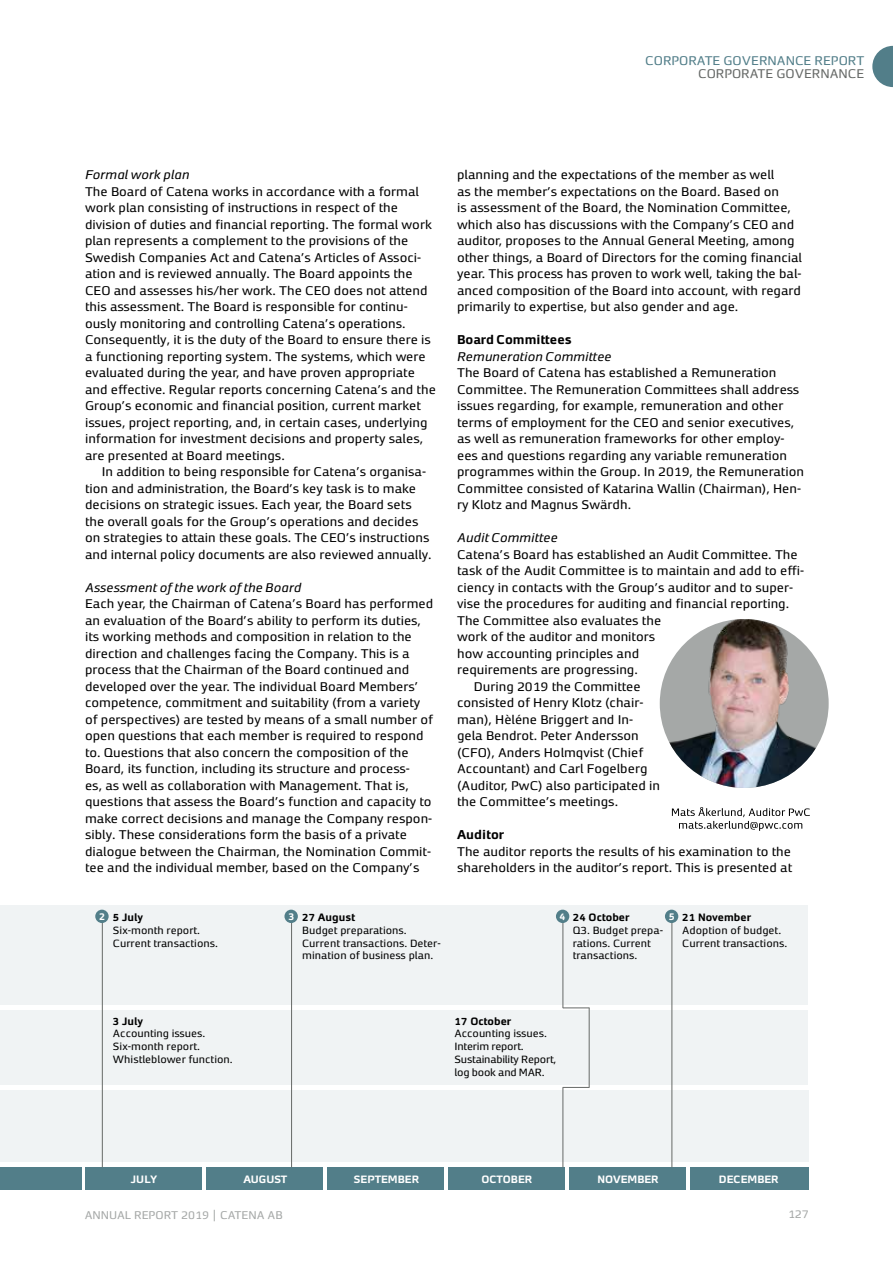
<style>
.page{position:relative;width:893px;height:1263px;background:#fff}
.page>*{position:absolute;margin:0;border:0;box-sizing:border-box;transform-origin:0 0}
.t1{font:13.5px/16.5px "Hall";color:#000}
.t2{font:italic 13.5px "Hall";color:#000}
.t3{font:13.5px "Hall";color:#527e89}
.t4{font:700 13.5px "Hall";color:#000}
.t5{font:13.5px "Hall";color:#666967}
.t6{font:12px "Hall";color:#a5a8a7}
.t7{font:11.25px/12.8px "Hall";color:#000}
.t8{font:11.25px/12.8px "Hall";letter-spacing:-.02em;color:#000}
.t9{font:700 11.25px "Hall";color:#000}
.t10{font:700 11.25px "Hall";color:#fff}
.t11{font:700 10.5px "Hall";color:#fff}
.s1{font-family:"Verdana"}
</style>
<div class="page">
<svg style="left:872px;top:46px;width:21px;height:41px"></svg>
<div style="left:0;top:905px;width:808px;height:100px;background:#f0f3f4"></div>
<div style="left:0;top:1010px;width:808px;height:75px;background:#f0f3f4"></div>
<div style="left:0;top:1090px;width:808px;height:72px;background:#f0f3f4"></div>
<div style="left:0;top:1167px;width:808px;height:23px;background:#527e89"></div>
<img style="left:660px;top:619px;width:169px;height:169px;border-radius:84px">
<hr style="left:203px;top:1162px;width:3px;height:37px;background:#fff">
<hr style="left:82px;top:1162px;width:3px;height:37px;background:#fff">
<hr style="left:324px;top:1162px;width:3px;height:37px;background:#fff">
<hr style="left:445px;top:1162px;width:3px;height:37px;background:#fff">
<hr style="left:566px;top:1162px;width:3px;height:37px;background:#fff">
<hr style="left:687px;top:1162px;width:2px;height:37px;background:#fff">
<hr style="left:291px;top:922px;width:1px;height:245px;background:#666967">
<hr style="left:102px;top:920px;width:1px;height:247px;background:#666967">
<hr style="left:563px;top:921px;width:1px;height:87px;background:#666967">
<hr style="left:563px;top:1087px;width:1px;height:80px;background:#666967">
<hr style="left:672px;top:915px;width:1px;height:252px;background:#666967">
<hr style="left:589px;top:1008px;width:1px;height:80px;background:#666967">
<svg style="left:563px;top:1008px;width:26px;height:1px"></svg>
<svg style="left:564px;top:1087px;width:25px;height:1px"></svg>
<div style="left:95px;top:910px;width:14px;height:13px;background:#527e89;border-radius:50%"></div>
<div style="left:284px;top:910px;width:14px;height:13px;background:#527e89;border-radius:50%"></div>
<div style="left:556px;top:910px;width:13px;height:13px;background:#527e89;border-radius:50%"></div>
<div style="left:665px;top:910px;width:13px;height:13px;background:#527e89;border-radius:50%"></div>
<svg style="left:672px;top:807px;width:138px;height:24px"></svg>
<p class="t3" style="left:645px;top:53px;width:220px">CORPORATE GOVERNANCE REPORT</p>
<p class="t5" style="left:698px;top:67px;width:168px">CORPORATE GOVERNANCE</p>
<p class="t2" style="left:85px;top:168px;width:106px">Formal work plan</p>
<p class="t1" style="left:85px;top:183px;width:352px">The Board of Catena works in accordance with a formal work plan consisting of instructions in respect of the division of duties and financial reporting. The formal work plan represents a complement to the provisions of the Swedish Companies Act and Catena’s Articles of Associ&shy;ation and is reviewed annually. The Board appoints the CEO and assesses his/her work. The CEO does not attend this assessment. The Board is responsible for continu&shy;ously monitoring and controlling Catena’s operations.<br>Consequently, it is the duty of the Board to ensure there is a functioning reporting system. The systems, which were evaluated during the year, and have proven appropriate and effective. Regular reports concerning Catena’s and the Group’s economic and financial position, current market issues, project reporting, and, in certain cases, underlying information for investment decisions and property sales, are presented at Board meetings.</p>
<p class="t1" style="left:85px;top:464px;width:348px;text-indent:17px">In addition to being responsible for Catena’s organisa&shy;tion and administration, the Board’s key task is to make decisions on strategic issues. Each year, the Board sets the overall goals for the Group’s operations and decides on strategies to attain these goals. The CEO’s instructions and internal policy documents are also reviewed annually.</p>
<p class="t2" style="left:85px;top:580px;width:218px">Assessment of the work of the Board</p>
<p class="t1" style="left:85px;top:596px;width:350px">Each year, the Chairman of Catena’s Board has performed an evaluation of the Board’s ability to perform its duties, its working methods and composition in relation to the direction and challenges facing the Company. This is a process that the Chairman of the Board continued and developed over the year. The individual Board Members’ competence, commitment and suitability (from a variety of perspectives) are tested by means of a small number of open questions that each member is required to respond to. Questions that also concern the composition of the Board, its function, including its structure and process-<br>es, as well as collaboration with Management. That is, questions that assess the Board’s function and capacity to make correct decisions and manage the Company respon&shy;sibly. These considerations form the basis of a private dialogue between the Chairman, the Nomination Commit&shy;tee and the individual member, based on the Company’s</p>
<p class="t1" style="left:457px;top:167px;width:346px">planning and the expectations of the member as well<br>as the member’s expectations on the Board. Based on<br>is assessment of the Board, the Nomination Committee, which also has discussions with the Company’s CEO and auditor, proposes to the Annual General Meeting, among other things, a Board of Directors for the coming financial year. This process has proven to work well, taking the bal&shy;anced composition of the Board into account, with regard primarily to expertise, but also gender and age.</p>
<p class="t4" style="left:457px;top:333px;width:116px">Board Committees</p>
<p class="t2" style="left:457px;top:349px;width:156px">Remuneration Committee</p>
<p class="t1" style="left:457px;top:365px;width:348px">The Board of Catena has established a Remuneration Committee. The Remuneration Committees shall address issues regarding, for example, remuneration and other terms of employment for the CEO and senior executives, as well as remuneration frameworks for other employ&shy;ees and questions regarding any variable remuneration programmes within the Group. In 2019, the Remuneration Committee consisted of Katarina Wallin (Chairman), Hen&shy;ry Klotz and Magnus Swärdh.</p>
<p class="t2" style="left:457px;top:531px;width:102px">Audit Committee</p>
<p class="t1" style="left:457px;top:546px;width:342px">Catena’s Board has established an Audit Committee. The</p>
<p class="t1" style="left:457px;top:562px;width:349px">task of the Audit Committee is to maintain and add to effi-</p>
<p class="t1" style="left:457px;top:579px;width:337px">ciency in contacts with the Group’s auditor and to super-</p>
<p class="t1" style="left:457px;top:595px;width:334px">vise the procedures for auditing and financial reporting.</p>
<p class="t1" style="left:457px;top:612px;width:206px">The Committee also evaluates the</p>
<p class="t1" style="left:457px;top:628px;width:200px">work of the auditor and monitors</p>
<p class="t1" style="left:457px;top:645px;width:184px">how accounting principles and</p>
<p class="t1" style="left:457px;top:661px;width:182px">requirements are progressing.</p>
<p class="t1" style="left:474px;top:678px;width:168px">During 2019 the Committee</p>
<p class="t1" style="left:457px;top:694px;width:188px">consisted of Henry Klotz (chair-</p>
<p class="t1" style="left:457px;top:711px;width:177px">man), Hèléne Briggert and In-</p>
<p class="t1" style="left:457px;top:727px;width:183px">gela Bendrot. Peter Andersson</p>
<p class="t1" style="left:457px;top:744px;width:188px">(CFO), Anders Holmqvist (Chief</p>
<p class="t1" style="left:457px;top:760px;width:192px">Accountant) and Carl Fogelberg</p>
<p class="t1" style="left:457px;top:777px;width:204px">(Auditor, PwC) also participated in</p>
<p class="t1" style="left:457px;top:793px;width:163px">the Committee’s meetings.</p>
<p class="t4" style="left:457px;top:828px;width:49px">Auditor</p>
<p class="t1" style="left:457px;top:843px;width:337px">The auditor reports the results of his examination to the shareholders in the auditor’s report. This is presented at</p>
<p class="t11" style="left:99px;top:911px;width:8px">2</p>
<p class="t11" style="left:288px;top:911px;width:8px">3</p>
<p class="t11" style="left:560px;top:911px;width:8px">4</p>
<p class="t11" style="left:669px;top:911px;width:8px">5</p>
<p class="t9" style="left:573px;top:911px;width:58px">24 October</p>
<p class="t7" style="left:573px;top:924px;width:92px">Q3. Budget prepa&shy;rations. Current transactions.</p>
<p class="t9" style="left:113px;top:911px;width:32px">5 July</p>
<p class="t7" style="left:113px;top:924px;width:107px">Six-month report.<br>Current transactions.</p>
<p class="t9" style="left:302px;top:911px;width:55px">27 August</p>
<p class="t7" style="left:302px;top:924px;width:140px">Budget preparations.<br>Current transactions. Deter&shy;mination of business plan.</p>
<p class="t9" style="left:682px;top:911px;width:70px">21 November</p>
<p class="t7" style="left:682px;top:924px;width:107px">Adoption of budget.<br>Current transactions.</p>
<p class="t9" style="left:113px;top:1015px;width:32px">3 July</p>
<p class="t7" style="left:113px;top:1027px;width:121px">Accounting issues.<br>Six-month report.<br>Whistleblower function.</p>
<p class="t9" style="left:455px;top:1015px;width:58px">17 October</p>
<p class="t8" style="left:455px;top:1027px;width:103px">Accounting issues.<br>Interim report.<br>Sustainability Report, log book and MAR.</p>
<p class="t10" style="left:131px;top:1173px;width:28px">JULY</p>
<p class="t10" style="left:243px;top:1173px;width:45px">AUGUST</p>
<p class="t10" style="left:354px;top:1173px;width:67px">SEPTEMBER</p>
<p class="t10" style="left:481px;top:1173px;width:52px">OCTOBER</p>
<p class="t10" style="left:597px;top:1173px;width:63px">NOVEMBER</p>
<p class="t10" style="left:719px;top:1173px;width:61px">DECEMBER</p>
<p class="t6" style="left:85px;top:1209px;width:200px">ANNUAL REPORT 2019 <span class="s1">|</span> CATENA AB</p>
<p class="t6" style="left:788px;top:1208px;width:22px">127</p>
</div>
